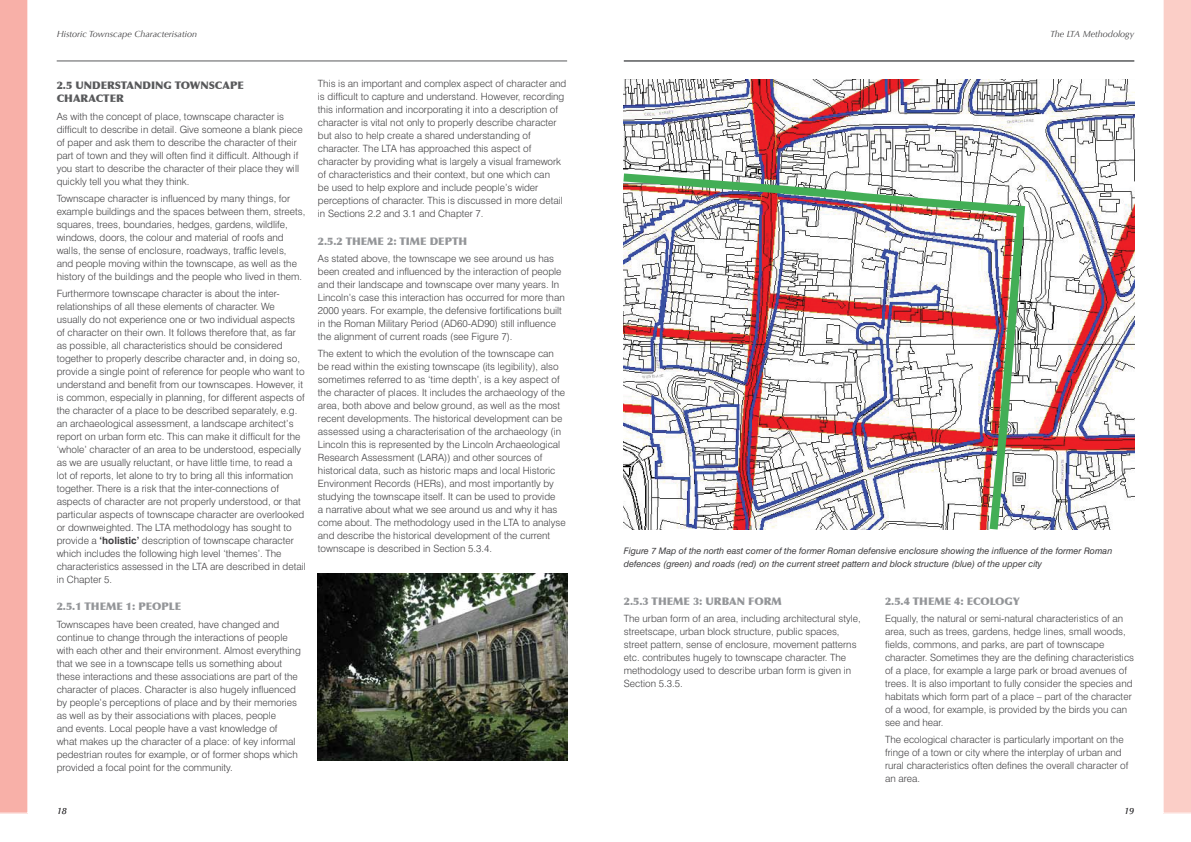
<style>
.page{position:relative;width:1191px;height:842px;background:#fff}
.page>*{position:absolute;margin:0;border:0;box-sizing:border-box;transform-origin:0 0}
.t1{font:900 10.5px "Optima";color:#939598}
.t2{font:900 10.5px/13px "Optima";color:#58595b}
.t3{font:300 10px/13px "Swiss 721 BT";color:#414042}
.t4{font:italic 9px/13px "Swiss 721 BT";color:#414042}
.t5{font:italic 9px "Optima";color:#414042}
.s1{font-weight:700}
</style>
<div class="page">
<hr style="left:57px;top:61px;width:510px;height:1px;background:#58595b">
<div style="left:0;top:0;width:28px;height:814px;background:#f8b0a8"></div>
<div style="left:1163px;top:0;width:28px;height:814px;background:#fbcec7"></div>
<hr style="left:624px;top:61px;width:510px;height:1px;background:#58595b">
<img style="left:1028px;top:79px;width:106px;height:450px">
<img style="left:318px;top:574px;width:249px;height:186px">
<img style="left:623px;top:60px;width:405px;height:470px">
<p class="t5" style="left:57px;top:28px;width:142px">Historic Townscape Characterisation</p>
<p class="t5" style="left:1050px;top:28px;width:86px">The LTA Methodology</p>
<p class="t2" style="left:57px;top:79px;width:187px">2.5 UNDERSTANDING TOWNSCAPE<br>CH ARACTE</p>
<p class="t2" style="left:116px;top:92px;width:9px">R</p>
<p class="t3" style="left:57px;top:110px;width:247px">As with the concept of place, townscape character is difficult to describe in detail. Give someone a blank piece of paper and ask them to describe the character of their part of town and they will often find it difficult. Although if you start to describe the character of their place they will quickly tell you what they think.</p>
<p class="t3" style="left:57px;top:192px;width:250px">Townscape character is influenced by many things, for example buildings and the spaces between them, streets, squares, trees, boundaries, hedges, gardens, wildlife, windows, doors, the colour and material of roofs and walls, the sense of enclosure, roadways, traffic levels, and people moving within the townscape, as well as the history of the buildings and the people who lived in them.</p>
<p class="t3" style="left:57px;top:287px;width:251px">Furthermore townscape character is about the inter&shy;relationships of all these elements of character. We usually do not experience one or two individual aspects<br>of character on their own. It follows therefore that, as far as possible, all characteristics should be considered together to properly describe character and, in doing so, provide a single point of reference for people who want to understand and benefit from our townscapes. However, it is common, especially in planning, for different aspects of the character of a place to be described separately, e.g. an archaeological assessment, a landscape architect’s report on urban form etc. This can make it difficult for the ‘whole’ character of an area to be understood, especially as we are usually reluctant, or have little time, to read a<br>lot of reports, let alone to try to bring all this information together. There is a risk that the inter-connections of aspects of character are not properly understood, or that particular aspects of townscape character are overlooked or downweighted. The LTA methodology has sought to provide a <span class="s1">‘holistic’</span> description of townscape character which includes the following high level ‘themes’. The characteristics assessed in the LTA are described in detail in Chapter 5.</p>
<p class="t1" style="left:57px;top:600px;width:125px">2.5.1 THEME 1: PEOPLE</p>
<p class="t3" style="left:57px;top:617px;width:246px">Townscapes have been created, have changed and continue to change through the interactions of people with each other and their environment. Almost everything that we see in a townscape tells us something about these interactions and these associations are part of the character of places. Character is also hugely influenced by people’s perceptions of place and by their memories as well as by their associations with places, people<br>and events. Local people have a vast knowledge of<br>what makes up the character of a place: of key informal pedestrian routes for example, or of former shops which provided a focal point for the community.</p>
<p class="t3" style="left:318px;top:77px;width:250px">This is an important and complex aspect of character and is difficult to capture and understand. However, recording this information and incorporating it into a description of character is vital not only to properly describe character but also to help create a shared understanding of character. The LTA has approached this aspect of character by providing what is largely a visual framework of characteristics and their context, but one which can<br>be used to help explore and include people’s wider perceptions of character. This is discussed in more detail in Sections 2.2 and 3.1 and Chapter 7.</p>
<p class="t1" style="left:318px;top:234px;width:143px">2.5.2 THEME 2: TIME DEPTH</p>
<p class="t3" style="left:318px;top:252px;width:248px">As stated above, the townscape we see around us has been created and influenced by the interaction of people and their landscape and townscape over many years. In Lincoln’s case this interaction has occurred for more than 2000 years. For example, the defensive fortifications built in the Roman Military Period (AD60-AD90) still influence the alignment of current roads (see Figure 7).</p>
<p class="t3" style="left:318px;top:347px;width:249px">The extent to which the evolution of the townscape can be read within the existing townscape (its legibility), also sometimes referred to as ‘time depth’, is a key aspect of the character of places. It includes the archaeology of the area, both above and below ground, as well as the most recent developments. The historical development can be assessed using a characterisation of the archaeology (in Lincoln this is represented by the Lincoln Archaeological Research Assessment (LARA)) and other sources of historical data, such as historic maps and local Historic Environment Records (HERs), and most importantly by studying the townscape itself. It can be used to provide<br>a narrative about what we see around us and why it has come about. The methodology used in the LTA to analyse and describe the historical development of the current townscape is described in Section 5.3.4.</p>
<p class="t4" style="left:624px;top:544px;width:490px">Figure 7 Map of the north east corner of the former Roman defensive enclosure showing the influence of the former Roman defences (green) and roads (red) on the current street pattern and block structure (blue) of the upper city</p>
<p class="t1" style="left:624px;top:594px;width:159px">2.5.3 THEME 3: URBAN FORM</p>
<p class="t3" style="left:624px;top:612px;width:238px">The urban form of an area, including architectural style, streetscape, urban block structure, public spaces, street pattern, sense of enclosure, movement patterns etc. contributes hugely to townscape character. The methodology used to describe urban form is given in Section 5.3.5.</p>
<p class="t1" style="left:885px;top:594px;width:136px">2.5.4 THEME 4: ECOLOGY</p>
<p class="t3" style="left:885px;top:612px;width:250px">Equally, the natural or semi-natural characteristics of an area, such as trees, gardens, hedge lines, small woods, fields, commons, and parks, are part of townscape character. Sometimes they are the defining characteristics of a place, for example a large park or broad avenues of trees. It is also important to fully consider the species and habitats which form part of a place – part of the character of a wood, for example, is provided by the birds you can see and hear.</p>
<p class="t3" style="left:885px;top:733px;width:245px">The ecological character is particularly important on the fringe of a town or city where the interplay of urban and rural characteristics often defines the overall character of an area.</p>
<p class="t5" style="left:57px;top:805px;width:12px">18</p>
<p class="t5" style="left:1124px;top:805px;width:12px">19</p>
</div>
